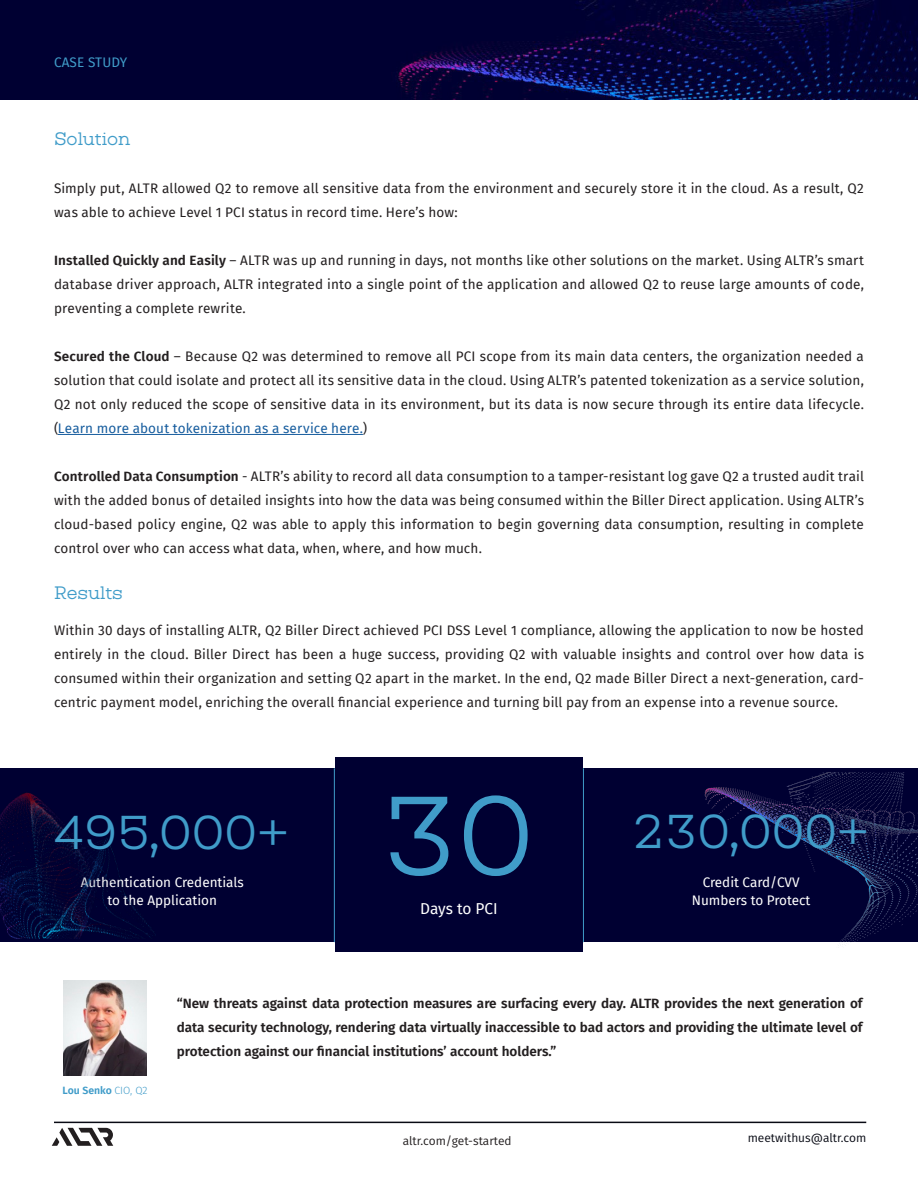
<style>
.page{position:relative;width:918px;height:1188px;background:#fff}
.page>*{position:absolute;margin:0;border:0;box-sizing:border-box;transform-origin:0 0}
.t1{font:47.4px "Vicky";color:#409cc9}
.Small_Subtitle{font:18px "Vicky";color:#409cc9}
.t2{font:15.45px "Fira Sans";letter-spacing:-.01em;color:#fff}
.Body_Paragraph{font:13.5px/24px "Fira Sans";letter-spacing:.01em;color:#231f20;text-align:justify}
.t3{font:600 13.5px/24px "Fira Sans";color:#231f20;text-align:justify}
.t4{font:13.5px "Fira Sans";color:#fff}
.Category{font:13.5px "Fira Sans";letter-spacing:.01em;color:#409cc9}
.t5{font:12px "Fira Sans";color:#231f20}
.t6{font:12px "Fira Sans";color:#080a14}
.t7{font:600 10.5px "Fira Sans";color:#409cc9}
.s1{font-weight:600}
.s2{color:#175d9e}
.s3{font-weight:300}
</style>
<div class="page">
<svg style="left:52px;top:1128px;width:61px;height:18px"></svg>
<img style="left:0;top:0;width:918px;height:99px">
<hr style="left:58px;top:434px;width:305px;height:1px;background:#175d9e">
<div style="left:0;top:768px;width:918px;height:174px;background:#000032"></div>
<img style="left:704px;top:773px;width:214px;height:173px">
<div style="left:335px;top:757px;width:248px;height:195px;background:#000032"></div>
<img style="left:0;top:792px;width:154px;height:147px">
<hr style="left:334px;top:768px;width:1px;height:174px;background:#409cc9">
<hr style="left:583px;top:768px;width:1px;height:174px;background:#409cc9">
<hr style="left:54px;top:1122px;width:812px;height:1px;background:#080a14">
<img style="left:64px;top:981px;width:82px;height:94px">
<svg style="left:390px;top:797px;width:58px;height:79px"></svg>
<svg style="left:464px;top:795px;width:64px;height:81px"></svg>
<p class="Category" style="left:54px;top:52px;width:75px">CASE STUDY</p>
<p class="Small_Subtitle" style="left:54px;top:124px;width:78px">Solution</p>
<p class="Body_Paragraph" style="left:54px;top:176px;width:812px">Simply put, ALTR allowed Q2 to remove all sensitive data from the environment and securely store it in the cloud. As a result, Q2 was able to achieve Level 1 PCI status in record time. Here’s how:</p>
<p class="Body_Paragraph" style="left:54px;top:248px;width:811px"><span class="s1">Installed Quickly and Easily</span> – ALTR was up and running in days, not months like other solutions on the market. Using ALTR’s smart database driver approach, ALTR integrated into a single point of the application and allowed Q2 to reuse large amounts of code, preventing a complete rewrite.</p>
<p class="Body_Paragraph" style="left:54px;top:344px;width:811px"><span class="s1">Secured the Cloud</span> – Because Q2 was determined to remove all PCI scope from its main data centers, the organization needed a solution that could isolate and protect all its sensitive data in the cloud. Using ALTR’s patented tokenization as a service solution, Q2 not only reduced the scope of sensitive data in its environment, but its data is now secure through its entire data lifecycle. (<span class="s2">Learn more about tokenization as a service here.</span>)</p>
<p class="Body_Paragraph" style="left:54px;top:464px;width:812px"><span class="s1">Controlled Data Consumption</span> - ALTR’s ability to record all data consumption to a tamper-resistant log gave Q2 a trusted audit trail with the added bonus of detailed insights into how the data was being consumed within the Biller Direct application. Using ALTR’s cloud-based policy engine, Q2 was able to apply this information to begin governing data consumption, resulting in complete control over who can access what data, when, where, and how much.</p>
<p class="Small_Subtitle" style="left:54px;top:577px;width:70px">Results</p>
<p class="Body_Paragraph" style="left:54px;top:618px;width:811px">Within 30 days of installing ALTR, Q2 Biller Direct achieved PCI DSS Level 1 compliance, allowing the application to now be hosted entirely in the cloud. Biller Direct has been a huge success, providing Q2 with valuable insights and control over how data is consumed within their organization and setting Q2 apart in the market. In the end, Q2 made Biller Direct a next-generation, card&shy;centric payment model, enriching the overall financial experience and turning bill pay from an expense into a revenue source.</p>
<h1 class="t1" style="left:52px;top:791px;width:238px">495,000+</h1>
<h1 class="t1" style="left:632px;top:791px;width:238px">230,000+</h1>
<p class="t4" style="left:81px;top:872px;width:165px">Authentication Credentials</p>
<p class="t4" style="left:107px;top:890px;width:111px">to the Application</p>
<p class="t2" style="left:420px;top:897px;width:79px">Days to PCI</p>
<p class="t4" style="left:703px;top:872px;width:98px">Credit Card/CVV</p>
<p class="t4" style="left:692px;top:890px;width:120px">Numbers to Protect</p>
<p class="t7" style="left:63px;top:1082px;width:86px">Lou Senko <span class="s3">CIO, Q2</span></p>
<p class="t3" style="left:177px;top:990px;width:687px">“New threats against data protection measures are surfacing every day. ALTR provides the next generation of data security technology, rendering data virtually inaccessible to bad actors and providing the ultimate level of protection against our financial institutions’ account holders.”</p>
<p class="t5" style="left:403px;top:1132px;width:110px">altr.com/get-started</p>
<p class="t6" style="left:748px;top:1129px;width:120px">meetwithus@altr.com</p>
</div>
